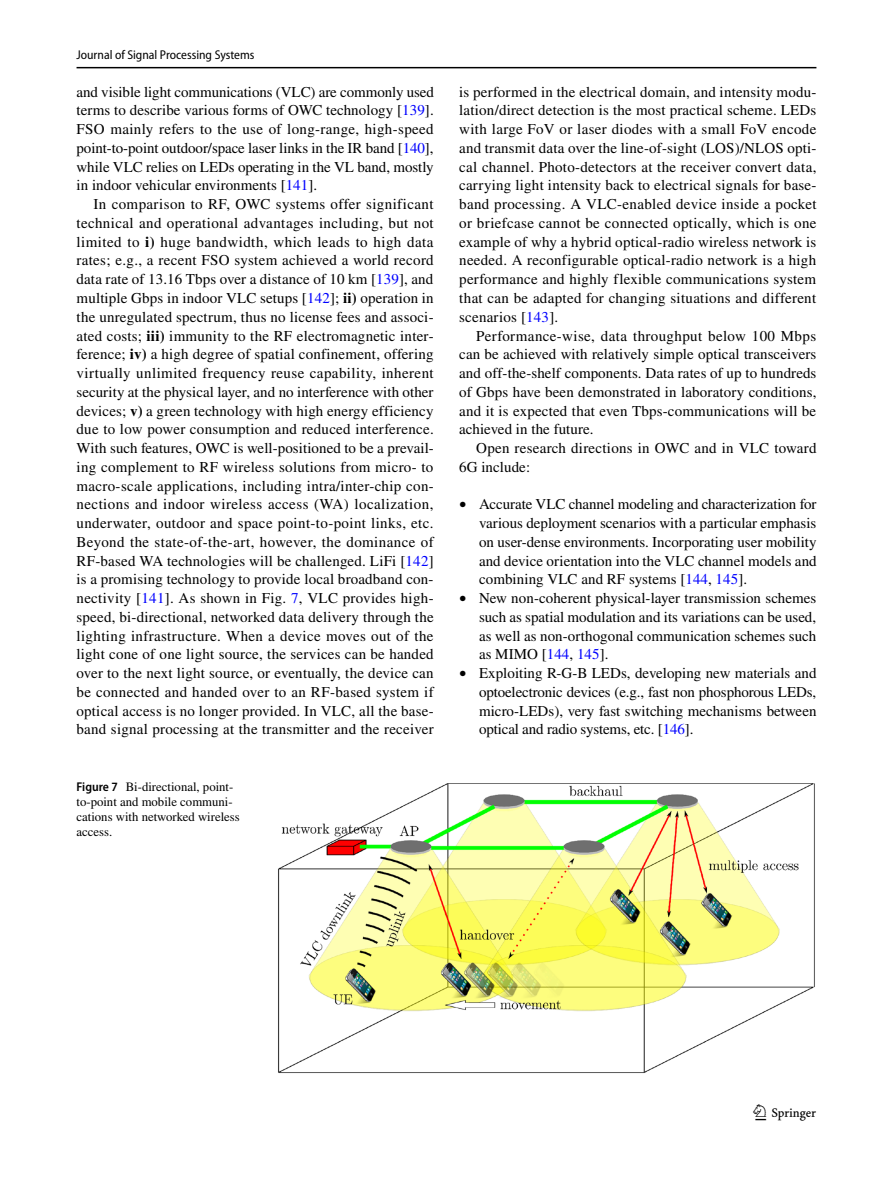
<style>
.page{position:relative;width:893px;height:1187px;background:#fff}
.page>*{position:absolute;margin:0;border:0;box-sizing:border-box;transform-origin:0 0}
.t1{font:22.5px "Springnew Regular 3";color:#000}
.t2{font:15px/18.8px "STIX";letter-spacing:.005em;color:#000;text-align:justify}
.t3{font:12.75px/15px "STIX";color:#000}
.t4{font:semi-condensed 12.75px "Myriad Pro";color:#000}
.s1{color:#00f}
.s2{font-weight:700}
.s3{font-family:"Myriad Pro";font-weight:600;font-stretch:semi-condensed}
.s4{font-size:14.1px}
</style>
<div class="page">
<hr style="left:77px;top:67px;width:739px;height:1px;background:#000">
<img style="left:278px;top:783px;width:537px;height:290px">
<p class="t4" style="left:77px;top:48px;width:180px">Journal of Signal Processing Systems</p>
<p class="t2" style="left:77px;top:83px;width:359px">and visible light communications (VLC) are commonly used terms to describe various forms of OWC technology [<span class="s1">139</span>].<br>FSO mainly refers to the use of long-range, high-speed point-to-point outdoor/space laser links in the IR band [<span class="s1">140</span>], while VLC relies on LEDs operating in the VL band, mostly in indoor vehicular environments [<span class="s1">141</span>].</p>
<p class="t2" style="left:77px;top:196px;width:359px;text-indent:17px">In comparison to RF, OWC systems offer significant technical and operational advantages including, but not limited to <span class="s2">i)</span> huge bandwidth, which leads to high data rates; e.g., a recent FSO system achieved a world record data rate of 13.16 Tbps over a distance of 10 km [<span class="s1">139</span>], and multiple Gbps in indoor VLC setups [<span class="s1">142</span>]; <span class="s2">ii)</span> operation in the unregulated spectrum, thus no license fees and associ&shy;ated costs; <span class="s2">iii)</span> immunity to the RF electromagnetic inter&shy;ference; <span class="s2">iv)</span> a high degree of spatial confinement, offering virtually unlimited frequency reuse capability, inherent security at the physical layer, and no interference with other devices; <span class="s2">v)</span> a green technology with high energy efficiency due to low power consumption and reduced interference.<br>With such features, OWC is well-positioned to be a prevail&shy;ing complement to RF wireless solutions from micro- to macro-scale applications, including intra/inter-chip con&shy;nections and indoor wireless access (WA) localization, underwater, outdoor and space point-to-point links, etc.<br>Beyond the state-of-the-art, however, the dominance of RF-based WA technologies will be challenged. LiFi [<span class="s1">142</span>] is a promising technology to provide local broadband con&shy;nectivity [<span class="s1">141</span>]. As shown in Fig. <span class="s1">7</span>, VLC provides high&shy;speed, bi-directional, networked data delivery through the lighting infrastructure. When a device moves out of the light cone of one light source, the services can be handed over to the next light source, or eventually, the device can be connected and handed over to an RF-based system if optical access is no longer provided. In VLC, all the base&shy;band signal processing at the transmitter and the receiver</p>
<p class="t3" style="left:77px;top:780px;width:165px"><span class="s3">Figure 7</span> Bi-directional, point&shy;to-point and mobile communi&shy;cations with networked wireless access.</p>
<p class="t2" style="left:459px;top:83px;width:359px">is performed in the electrical domain, and intensity modu&shy;lation/direct detection is the most practical scheme. LEDs with large FoV or laser diodes with a small FoV encode and transmit data over the line-of-sight (LOS)/NLOS opti&shy;cal channel. Photo-detectors at the receiver convert data, carrying light intensity back to electrical signals for base&shy;band processing. A VLC-enabled device inside a pocket or briefcase cannot be connected optically, which is one example of why a hybrid optical-radio wireless network is needed. A reconfigurable optical-radio network is a high performance and highly flexible communications system that can be adapted for changing situations and different scenarios [<span class="s1">143</span>].</p>
<p class="t2" style="left:459px;top:327px;width:359px;text-indent:17px">Performance-wise, data throughput below 100 Mbps can be achieved with relatively simple optical transceivers and off-the-shelf components. Data rates of up to hundreds of Gbps have been demonstrated in laboratory conditions, and it is expected that even Tbps-communications will be achieved in the future.</p>
<p class="t2" style="left:459px;top:439px;width:359px;text-indent:17px">Open research directions in OWC and in VLC toward<br>6G include:</p>
<p class="t2" style="left:479px;top:496px;width:339px;text-indent:-20px"><span class="s4">•</span> Accurate VLC channel modeling and characterization for various deployment scenarios with a particular emphasis on user-dense environments. Incorporating user mobility and device orientation into the VLC channel models and combining VLC and RF systems [<span class="s1">144</span>, <span class="s1">145</span>].</p>
<p class="t2" style="left:479px;top:589px;width:339px;text-indent:-20px"><span class="s4">•</span> New non-coherent physical-layer transmission schemes such as spatial modulation and its variations can be used, as well as non-orthogonal communication schemes such as MIMO [<span class="s1">144</span>, <span class="s1">145</span>].</p>
<p class="t2" style="left:479px;top:664px;width:339px;text-indent:-20px"><span class="s4">•</span> Exploiting R-G-B LEDs, developing new materials and optoelectronic devices (e.g., fast non phosphorous LEDs, micro-LEDs), very fast switching mechanisms between optical and radio systems, etc. [<span class="s1">146</span>].</p>
<h1 class="t1" style="left:755px;top:1104px;width:62px">1 3</h1>
</div>
